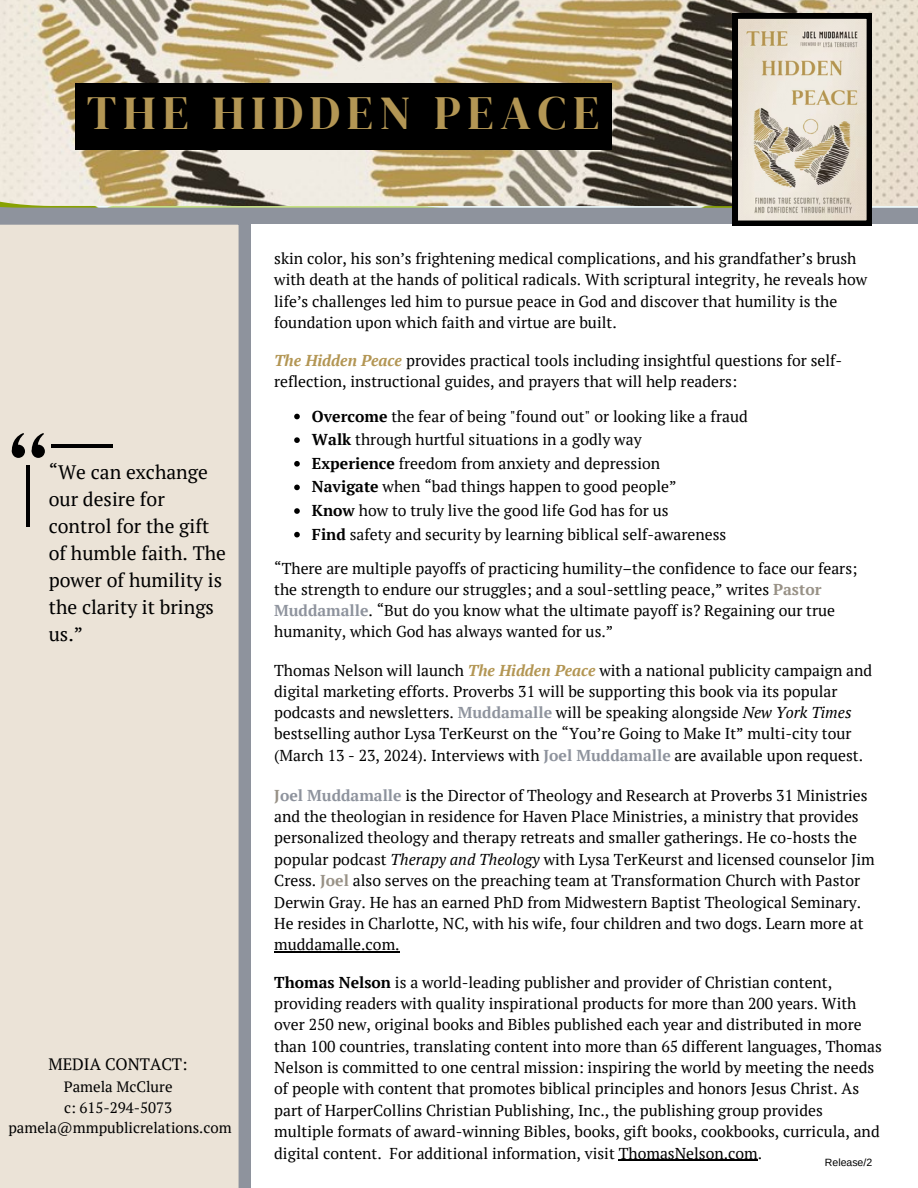
<style>
.page{position:relative;width:918px;height:1188px;background:#fff}
.page>*{position:absolute;margin:0;border:0;box-sizing:border-box;transform-origin:0 0}
.t1{font:47.25px "DM Serif Display";letter-spacing:.14em;color:#b39654}
.t2{font:19.5px/27px "PT Serif";color:#000}
.t3{font:16.5px "PT Serif";color:#000}
.t4{font:15.75px/21.3px "PT Serif";color:#000}
.t5{font:15px "PT Serif";color:#000}
.t6{font:10.5px "Arimo";color:#000}
.s1{font-weight:700;font-style:italic;color:#b39654}
.s2{font-weight:700}
.s3{font-weight:700;color:#989186}
.s4{font-weight:700;color:#8e939d}
.s5{font-style:italic}
</style>
<div class="page">
<div style="left:0;top:0;width:918px;height:224px;background:#8e939d"></div>
<div style="left:0;top:224px;width:251px;height:964px;background:#ebe3d7"></div>
<img style="left:0;top:0;width:918px;height:206px">
<div style="left:75px;top:83px;width:536px;height:66px;background:#000"></div>
<svg style="left:732px;top:13px;width:140px;height:213px;background:#c5bdaf"></svg>
<svg style="left:32px;top:445px;width:13px;height:13px"></svg>
<svg style="left:30px;top:433px;width:14px;height:23px"></svg>
<svg style="left:12px;top:445px;width:13px;height:13px"></svg>
<svg style="left:11px;top:433px;width:13px;height:23px"></svg>
<hr style="left:27px;top:465px;width:3px;height:61px;background:#000">
<hr style="left:52px;top:444px;width:61px;height:3px;background:#000">
<hr style="left:274px;top:951px;width:126px;height:2px;background:#000">
<hr style="left:619px;top:1160px;width:139px;height:1px;background:#000">
<svg style="left:294px;top:414px;width:6px;height:5px"></svg>
<svg style="left:294px;top:437px;width:6px;height:6px"></svg>
<svg style="left:294px;top:461px;width:6px;height:6px"></svg>
<svg style="left:294px;top:485px;width:6px;height:5px"></svg>
<svg style="left:294px;top:508px;width:6px;height:6px"></svg>
<svg style="left:294px;top:532px;width:6px;height:5px"></svg>
<p class="t1" style="left:87px;top:80px;width:514px">THE HIDDEN PEACE</p>
<p class="t2" style="left:49px;top:458px;width:179px">“We can exchange our desire for control for the gift of humble faith. The power of humility is the clarity it brings us.”</p>
<p class="t3" style="left:48px;top:1053px;width:141px">MEDIA CONTACT:</p>
<p class="t5" style="left:64px;top:1077px;width:110px">Pamela McClure</p>
<p class="t5" style="left:64px;top:1097px;width:110px">c: 615-294-5073</p>
<p class="t5" style="left:8px;top:1117px;width:225px">pamela@mmpublicrelations.com</p>
<p class="t4" style="left:274px;top:248px;width:594px">skin color, his son’s frightening medical complications, and his grandfather’s brush with death at the hands of political radicals. With scriptural integrity, he reveals how life’s challenges led him to pursue peace in God and discover that humility is the foundation upon which faith and virtue are built.</p>
<p class="t4" style="left:274px;top:350px;width:570px"><span class="s1">The Hidden Peace</span> provides practical tools including insightful questions for self&shy;reflection, instructional guides, and prayers that will help readers:</p>
<p class="t4" style="left:312px;top:405px;width:437px"><span class="s2">Overcome</span> the fear of being "found out" or looking like a fraud</p>
<p class="t4" style="left:312px;top:429px;width:331px"><span class="s2">Walk</span> through hurtful situations in a godly way</p>
<p class="t4" style="left:312px;top:452px;width:350px"><span class="s2">Experience</span> freedom from anxiety and depression</p>
<p class="t4" style="left:312px;top:476px;width:366px"><span class="s2">Navigate</span> when “bad things happen to good people”</p>
<p class="t4" style="left:312px;top:500px;width:358px"><span class="s2">Know</span> how to truly live the good life God has for us</p>
<p class="t4" style="left:312px;top:523px;width:416px"><span class="s2">Find</span> safety and security by learning biblical self-awareness</p>
<p class="t4" style="left:274px;top:557px;width:585px">“There are multiple payoffs of practicing humility–the confidence to face our fears; the strength to endure our struggles; and a soul-settling peace,” writes <span class="s3">Pastor </span><span class="s4">Muddamalle</span>. “But do you know what the ultimate payoff is? Regaining our true humanity, which God has always wanted for us.”</p>
<p class="t4" style="left:274px;top:659px;width:600px">Thomas Nelson will launch <span class="s1">The Hidden Peace</span> with a national publicity campaign and digital marketing efforts. Proverbs 31 will be supporting this book via its popular podcasts and newsletters. <span class="s4">Muddamalle</span> will be speaking alongside <span class="s5">New York Times </span>bestselling author Lysa TerKeurst on the “You’re Going to Make It” multi-city tour (March 13 - 23, 2024). Interviews with <span class="s4">Joel Muddamalle</span> are available upon request.</p>
<p class="t4" style="left:274px;top:784px;width:602px"><span class="s3">J</span><span class="s4">oel Muddamalle</span> is the Director of Theology and Research at Proverbs 31 Ministries and the theologian in residence for Haven Place Ministries, a ministry that provides personalized theology and therapy retreats and smaller gatherings. He co-hosts the popular podcast <span class="s5">Therapy and Theology</span> with Lysa TerKeurst and licensed counselor Jim Cress. <span class="s3">Joel</span> also serves on the preaching team at Transformation Church with Pastor Derwin Gray. He has an earned PhD from Midwestern Baptist Theological Seminary.<br>He resides in Charlotte, NC, with his wife, four children and two dogs. Learn more at muddamalle.com.</p>
<p class="t4" style="left:274px;top:971px;width:609px"><span class="s2">Thomas Nelson</span> is a world-leading publisher and provider of Christian content, providing readers with quality inspirational products for more than 200 years. With over 250 new, original books and Bibles published each year and distributed in more than 100 countries, translating content into more than 65 different languages, Thomas Nelson is committed to one central mission: inspiring the world by meeting the needs of people with content that promotes biblical principles and honors Jesus Christ. As part of HarperCollins Christian Publishing, Inc., the publishing group provides multiple formats of award-winning Bibles, books, gift books, cookbooks, curricula, and digital content. For additional information, visit ThomasNelson.com.</p>
<p class="t6" style="left:825px;top:1157px;width:49px">Release/2</p>
</div>
